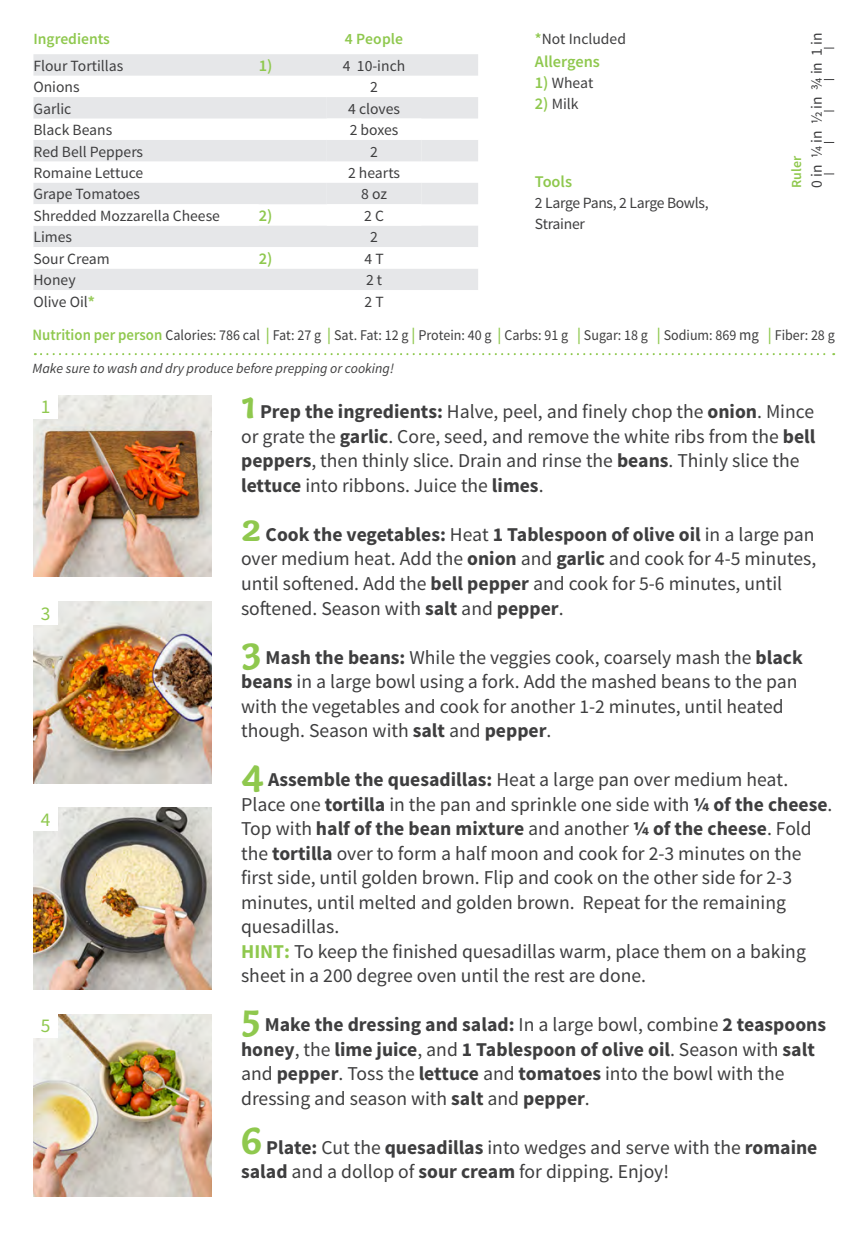
<style>
.page{position:relative;width:868px;height:1236px;background:#fff}
.page>*{position:absolute;margin:0;border:0;box-sizing:border-box;transform-origin:0 0}
.t1{font:19.6px/24.5px "Source Sans Pro";color:#3e3e3f}
.t2{font:700 19.6px/24.5px "Source Sans Pro";color:#3e3e3f}
.t3{font:19.43px "Source Sans Pro";color:#8fc84e}
.t4{font:600 16.28px "Source Sans Pro";color:#8fc84e}
.t5{font:15.58px "Source Sans Pro";color:#3e3e3f}
.t6{font:15.58px/20.8px "Source Sans Pro";letter-spacing:-.02em;color:#3e3e3f}
.t7{font:600 15.58px "Source Sans Pro";color:#8fc84e}
.t8{font:14.88px "Source Sans Pro";color:#3e3e3f;scale:.94 1}
.t9{font:italic 14px "Source Sans Pro";color:#3e3e3f}
.t10{font:600 13.83px "Source Sans Pro";color:#8fc84e}
.s1{font-weight:600;color:#8fc84e}
.s2{font-weight:600;font-size:16.28px;color:#8fc84e}
.s3{font-weight:700;color:#9bcd5f}
.s4{font-weight:600;font-size:15.75px;color:#8fc84e}
.s5{font-size:15.75px}
.s6{font-family:"Capucine Basic";font-weight:700;font-size:41.12px;color:#8fc84e}
.s7{font-weight:700}
.s8{font-weight:700;color:#8fc84e}
.s9{font-family:"Capucine Basic";font-size:41.12px;color:#8fc84e}
.s10{font-weight:400}
</style>
<div class="page">
<img style="left:33px;top:1014px;width:179px;height:181px">
<img style="left:33px;top:807px;width:179px;height:182px">
<img style="left:33px;top:395px;width:179px;height:182px">
<img style="left:33px;top:601px;width:179px;height:182px">
<div style="left:33px;top:394px;width:25px;height:24px;background:#fff"></div>
<div style="left:33px;top:600px;width:25px;height:24px;background:#fff"></div>
<div style="left:33px;top:806px;width:25px;height:24px;background:#fff"></div>
<div style="left:33px;top:1012px;width:25px;height:25px;background:#fff"></div>
<div style="left:33px;top:54px;width:445px;height:22px;background:#e6e7e9"></div>
<div style="left:33px;top:97px;width:445px;height:21px;background:#e6e7e9"></div>
<svg style="left:33px;top:118px;width:445px;height:172px"></svg>
<svg style="left:35px;top:353px;width:798px;height:2px"></svg>
<p class="t5" style="left:534px;top:30px;width:93px"><span class="s1">*</span>Not Included</p>
<p class="t4" style="left:534px;top:51px;width:66px">Allergens</p>
<p class="t5" style="left:534px;top:73px;width:60px"><span class="s2">1)</span> Wheat</p>
<p class="t5" style="left:534px;top:94px;width:45px"><span class="s2">2)</span> Milk</p>
<p class="t7" style="left:33px;top:29px;width:78px">Ingredients</p>
<p class="t7" style="left:345px;top:29px;width:60px">4 People</p>
<p class="t5" style="left:33px;top:56px;width:91px">Flour Tortillas</p>
<p class="t4" style="left:258px;top:55px;width:15px">1)</p>
<p class="t5" style="left:343px;top:56px;width:64px">4 10-inch</p>
<p class="t5" style="left:33px;top:77px;width:48px">Onions</p>
<p class="t5" style="left:370px;top:77px;width:9px">2</p>
<p class="t5" style="left:33px;top:99px;width:39px">Garlic</p>
<p class="t5" style="left:348px;top:99px;width:53px">4 cloves</p>
<p class="t5" style="left:33px;top:120px;width:80px">Black Beans</p>
<p class="t5" style="left:349px;top:120px;width:50px">2 boxes</p>
<p class="t5" style="left:33px;top:142px;width:111px">Red Bell Peppers</p>
<p class="t5" style="left:370px;top:142px;width:9px">2</p>
<p class="t5" style="left:33px;top:163px;width:111px">Romaine Lettuce</p>
<p class="t5" style="left:348px;top:163px;width:54px">2 hearts</p>
<p class="t5" style="left:33px;top:184px;width:108px">Grape Tomatoes</p>
<p class="t5" style="left:361px;top:184px;width:27px">8 oz</p>
<p class="t5" style="left:33px;top:206px;width:188px">Shredded Mozzarella Cheese</p>
<p class="t4" style="left:258px;top:205px;width:15px">2)</p>
<p class="t5" style="left:364px;top:206px;width:21px">2 C</p>
<p class="t5" style="left:33px;top:227px;width:40px">Limes</p>
<p class="t5" style="left:370px;top:227px;width:9px">2</p>
<p class="t5" style="left:33px;top:249px;width:78px">Sour Cream</p>
<p class="t4" style="left:258px;top:248px;width:15px">2)</p>
<p class="t5" style="left:364px;top:249px;width:21px">4 T</p>
<p class="t5" style="left:33px;top:270px;width:44px">Honey</p>
<p class="t5" style="left:366px;top:270px;width:18px">2 t</p>
<p class="t5" style="left:33px;top:292px;width:63px">Olive Oil<span class="s3">*</span></p>
<p class="t5" style="left:364px;top:292px;width:21px">2 T</p>
<p class="t8" style="left:33px;top:326px;width:854px"><span class="s4">Nutrition per person</span> Calories: 786 cal <span class="s2">|</span> Fat: 27 g <span class="s2">|</span> Sat. Fat: 12 g <span class="s2">|</span> Protein: 40 g <span class="s2">|</span> Carbs: 91 g <span class="s2">|</span> Sugar: 18 g <span class="s2">|</span> Sodium: 869 <span class="s5">mg</span> <span class="s2">|</span> Fiber: 28 g</p>
<p class="t9" style="left:33px;top:359px;width:363px">Make sure to wash and dry produce before prepping or cooking!</p>
<p class="t5" style="left:806px;top:188px;width:157px;rotate:-90deg">0 in ¼ in ½ in ¾ in 1 in</p>
<p class="t10" style="left:787px;top:188px;width:33px;rotate:-90deg">Ruler</p>
<p class="t4" style="left:534px;top:171px;width:39px">Tools</p>
<p class="t6" style="left:534px;top:193px;width:175px">2 Large Pans, 2 Large Bowls,<br>Strainer</p>
<p class="t3" style="left:41px;top:395px;width:11px">1</p>
<p class="t3" style="left:41px;top:601px;width:11px">3</p>
<p class="t3" style="left:41px;top:807px;width:11px">4</p>
<p class="t3" style="left:41px;top:1013px;width:11px">5</p>
<p class="t1" style="left:241px;top:400px;width:575px"><span class="s6">1</span> <span class="s7">Prep the ingredients:</span> Halve, peel, and finely chop the <span class="s7">onion</span>. Mince or grate the <span class="s7">garlic</span>. Core, seed, and remove the white ribs from the <span class="s7">bell peppers</span>, then thinly slice. Drain and rinse the <span class="s7">beans</span>. Thinly slice the <span class="s7">lettuce</span> into ribbons. Juice the <span class="s7">limes</span>.</p>
<p class="t1" style="left:241px;top:522px;width:576px"><span class="s6">2</span> <span class="s7">Cook the vegetables:</span> Heat <span class="s7">1 Tablespoon of olive oil</span> in a large pan over medium heat. Add the <span class="s7">onion</span> and <span class="s7">garlic</span> and cook for 4-5 minutes, until softened. Add the <span class="s7">bell pepper</span> and cook for 5-6 minutes, until softened. Season with <span class="s7">salt</span> and <span class="s7">pepper</span>.</p>
<p class="t1" style="left:241px;top:645px;width:563px"><span class="s6">3</span> <span class="s7">Mash the beans:</span> While the veggies cook, coarsely mash the <span class="s7">black beans</span> in a large bowl using a fork. Add the mashed beans to the pan with the vegetables and cook for another 1-2 minutes, until heated though. Season with <span class="s7">salt</span> and <span class="s7">pepper</span>.</p>
<p class="t1" style="left:241px;top:767px;width:592px"><span class="s6">4</span> <span class="s7">Assemble the quesadillas:</span> Heat a large pan over medium heat.<br>Place one <span class="s7">tortilla</span> in the pan and sprinkle one side with <span class="s7">¼ of the cheese</span>.<br>Top with <span class="s7">half of the bean mixture</span> and another <span class="s7">¼ of the cheese</span>. Fold the <span class="s7">tortilla</span> over to form a half moon and cook for 2-3 minutes on the first side, until golden brown. Flip and cook on the other side for 2-3 minutes, until melted and golden brown. Repeat for the remaining quesadillas.<br><span class="s8">HINT:</span> To keep the finished quesadillas warm, place them on a baking sheet in a 200 degree oven until the rest are done.</p>
<p class="t2" style="left:241px;top:1013px;width:586px"><span class="s9">5</span> Make the dressing and salad: <span class="s10">In a large bowl, combine</span> 2 teaspoons honey<span class="s10">, the</span> lime juice<span class="s10">, and</span> 1 Tablespoon of olive oil<span class="s10">. Season with</span> salt <span class="s10">and</span> pepper<span class="s10">. Toss the</span> lettuce <span class="s10">and</span> tomatoes <span class="s10">into the bowl with the dressing and season with</span> salt <span class="s10">and</span> pepper<span class="s10">.</span></p>
<p class="t1" style="left:241px;top:1135px;width:577px"><span class="s6">6</span> <span class="s7">Plate:</span> Cut the <span class="s7">quesadillas</span> into wedges and serve with the <span class="s7">romaine salad</span> and a dollop of <span class="s7">sour cream</span> for dipping. Enjoy!</p>
</div>
